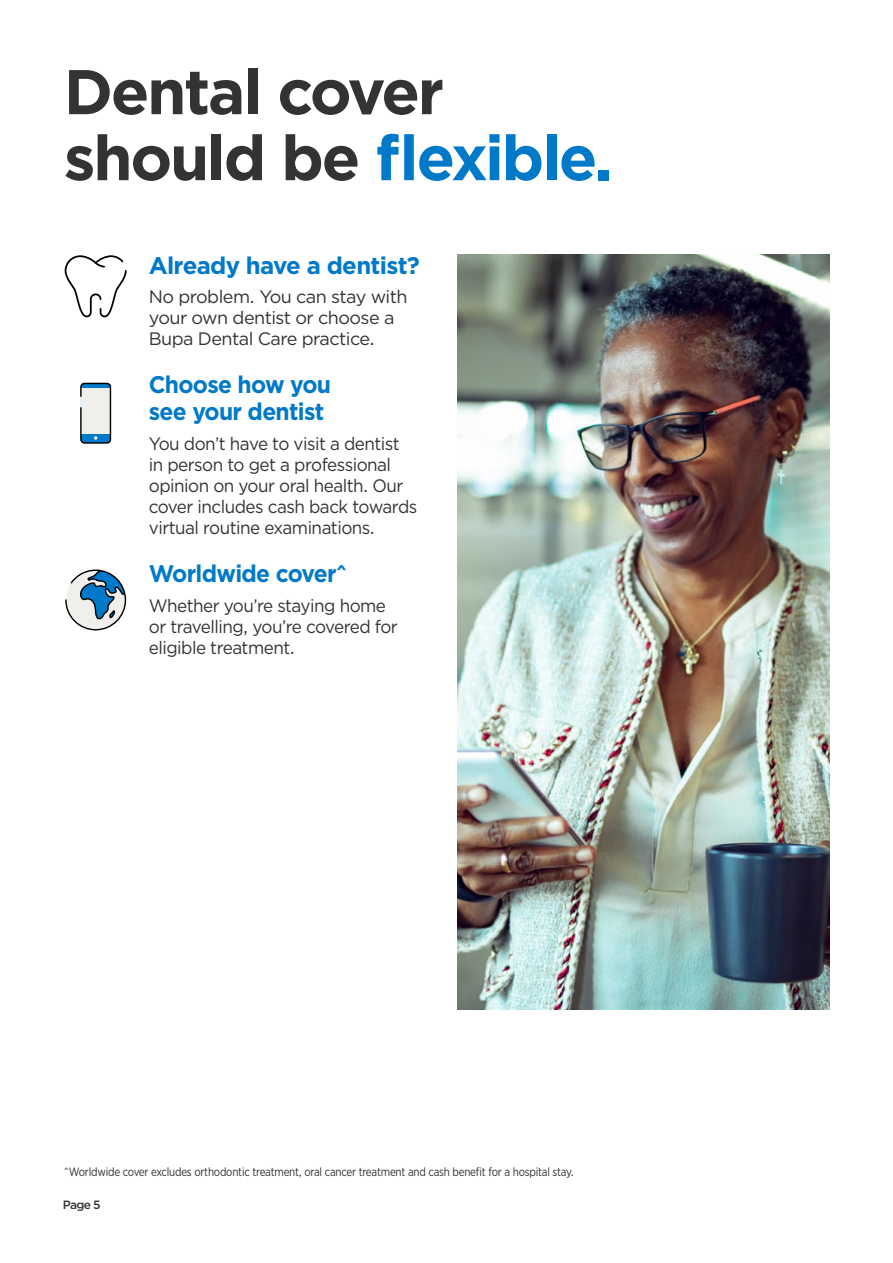
<style>
.page{position:relative;width:893px;height:1263px;background:#fff}
.page>*{position:absolute;margin:0;border:0;box-sizing:border-box;transform-origin:0 0}
.A4_Section_Heading{font:700 63px/66px "Gotham";letter-spacing:-.035em;color:#333}
.NEW_BODY{font:700 24px/27px "Gotham";letter-spacing:-.03em;color:#0079c8;scale:.95 1}
.A4_Section_Heading-2{font:700 24px "Gotham";letter-spacing:-.03em;color:#0079c8}
.NEW_BODY-2{font:18px/21px "Gotham";letter-spacing:-.03em;color:#333;scale:.95 1}
.A4_Section_Heading-3{font:18px/21px "Gotham";letter-spacing:-.03em;color:#333}
.NEW_BODY-3{font:12px "Gotham Narrow";letter-spacing:-.02em;color:#333;scale:.95 1}
.A4_Section_Heading-4{font:500 12px "Gotham";color:#333}
.s1{color:#0079c8}
</style>
<div class="page">
<img style="left:457px;top:254px;width:372px;height:755px">
<svg style="left:64px;top:255px;width:63px;height:63px"></svg>
<div style="left:81px;top:383px;width:29px;height:60px;background:#0079c8;border-radius:4px"></div>
<div style="left:81px;top:389px;width:29px;height:45px;background:#f1efeb"></div>
<div style="left:80px;top:383px;width:31px;height:61px;border:1px solid #000;border-radius:4px"></div>
<svg style="left:94px;top:436px;width:3px;height:4px"></svg>
<svg style="left:65px;top:569px;width:62px;height:62px"></svg>
<p class="A4_Section_Heading" style="left:64px;top:58px;width:551px">Dental cover should be <span class="s1">flexible.</span></p>
<p class="A4_Section_Heading-2" style="left:149px;top:249px;width:272px">Already have a dentist?</p>
<p class="A4_Section_Heading-3" style="left:149px;top:286px;width:260px">No problem. You can stay with your own dentist or choose a<br>Bupa Dental Care practice.</p>
<p class="NEW_BODY" style="left:149px;top:371px;width:193px">Choose how you see your dentist</p>
<p class="NEW_BODY-2" style="left:149px;top:433px;width:284px">You don’t have to visit a dentist in person to get a professional opinion on your oral health. Our cover includes cash back towards virtual routine examinations.</p>
<p class="NEW_BODY" style="left:149px;top:560px;width:210px">Worldwide cover^</p>
<p class="NEW_BODY-2" style="left:149px;top:594px;width:264px">Whether you’re staying home or travelling, you’re covered for eligible treatment.</p>
<p class="NEW_BODY-3" style="left:64px;top:1164px;width:539px">^Worldwide cover excludes orthodontic treatment, oral cancer treatment and cash benefit for a hospital stay.</p>
<p class="A4_Section_Heading-4" style="left:63px;top:1197px;width:39px">Page 5</p>
</div>
